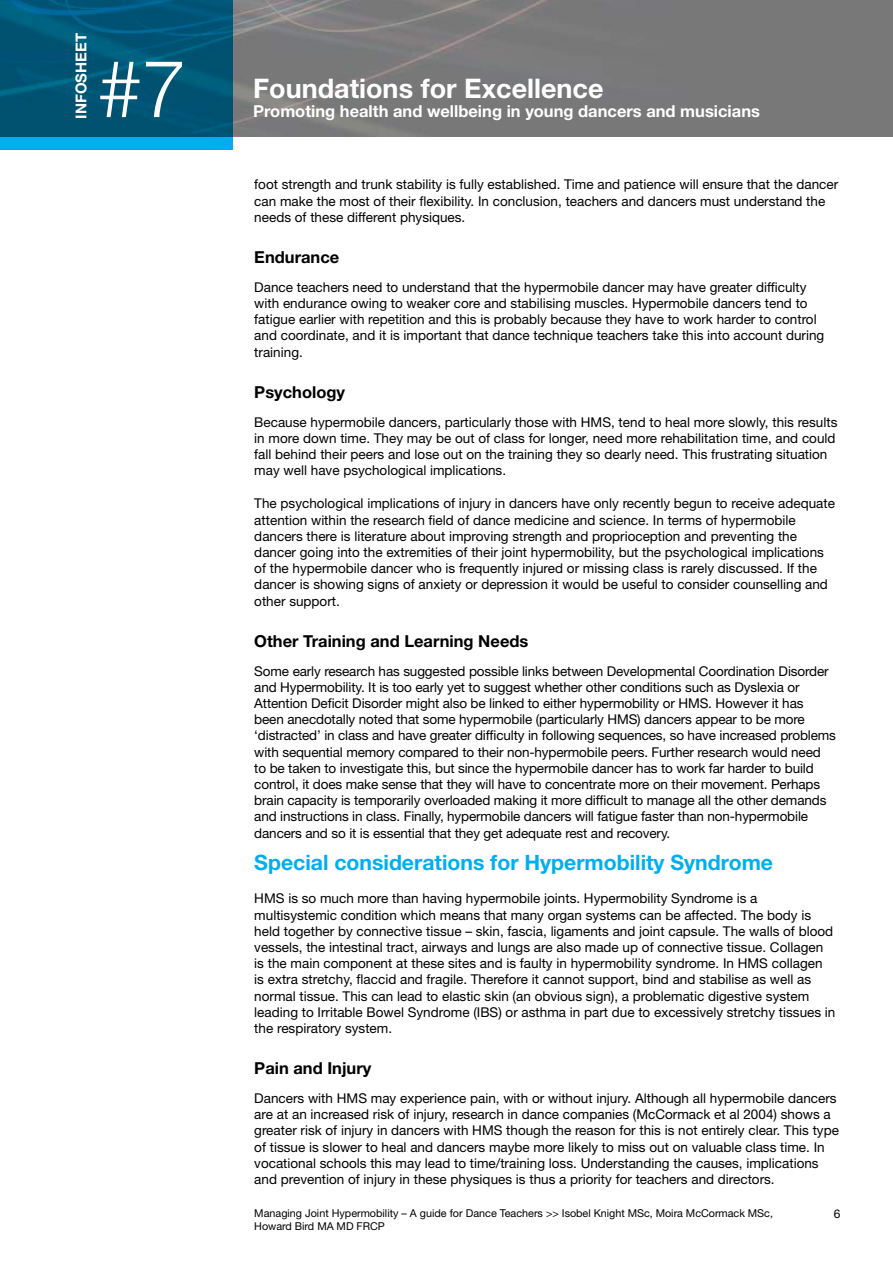
<style>
.page{position:relative;width:893px;height:1263px;background:#fff}
.page>*{position:absolute;margin:0;border:0;box-sizing:border-box;transform-origin:0 0}
.t1{font:300 79.95px "Helvetica Neue LT Std";color:#fff}
.t2{font:700 27px "Helvetica Neue LT Std";color:#fff}
.t3{font:700 21.15px "Helvetica Neue East A";color:#00aeef}
.t4{font:700 16.5px "Helvetica Neue LT Std";color:#000}
.t5{font:700 16.5px "Helvetica Neue LT Std";color:#fff}
.t6{font:700 15px "Helvetica Neue LT Std";color:#fff}
.t7{font:13.5px/16.2px "Helvetica Neue LT Std";color:#000}
.t8{font:12px "Helvetica Neue LT Std";color:#000}
.t9{font:10.8px "Helvetica Neue LT Std";letter-spacing:-.005em;color:#000}
</style>
<div class="page">
<img style="left:232px;top:0;width:661px;height:137px">
<svg style="left:0;top:0;width:232px;height:150px;background:#005d81"></svg>
<p class="t6" style="left:72px;top:119px;width:87px;rotate:-90deg">INFOSHEET</p>
<h1 class="t1" style="left:97px;top:40px;width:90px">#7</h1>
<h2 class="t2" style="left:253px;top:71px;width:352px">Foundations for Excellence</h2>
<p class="t5" style="left:253px;top:101px;width:508px">Promoting health and wellbeing in young dancers and musicians</p>
<p class="t7" style="left:254px;top:176px;width:585px">foot strength and trunk stability is fully established. Time and patience will ensure that the dancer can make the most of their flexibility. In conclusion, teachers and dancers must understand the needs of these different physiques.</p>
<p class="t4" style="left:254px;top:247px;width:86px">Endurance</p>
<p class="t7" style="left:254px;top:279px;width:571px">Dance teachers need to understand that the hypermobile dancer may have greater difficulty with endurance owing to weaker core and stabilising muscles. Hypermobile dancers tend to fatigue earlier with repetition and this is probably because they have to work harder to control and coordinate, and it is important that dance technique teachers take this into account during training.</p>
<p class="t4" style="left:254px;top:381px;width:92px">Psychology</p>
<p class="t7" style="left:254px;top:413px;width:585px">Because hypermobile dancers, particularly those with HMS, tend to heal more slowly, this results in more down time. They may be out of class for longer, need more rehabilitation time, and could fall behind their peers and lose out on the training they so dearly need. This frustrating situation may well have psychological implications.</p>
<p class="t7" style="left:254px;top:495px;width:582px">The psychological implications of injury in dancers have only recently begun to receive adequate attention within the research field of dance medicine and science. In terms of hypermobile dancers there is literature about improving strength and proprioception and preventing the dancer going into the extremities of their joint hypermobility, but the psychological implications of the hypermobile dancer who is frequently injured or missing class is rarely discussed. If the dancer is showing signs of anxiety or depression it would be useful to consider counselling and other support.</p>
<p class="t4" style="left:254px;top:630px;width:276px">Other Training and Learning Needs</p>
<p class="t7" style="left:254px;top:662px;width:583px">Some early research has suggested possible links between Developmental Coordination Disorder and Hypermobility. It is too early yet to suggest whether other conditions such as Dyslexia or Attention Deficit Disorder might also be linked to either hypermobility or HMS. However it has been anecdotally noted that some hypermobile (particularly HMS) dancers appear to be more ‘distracted’ in class and have greater difficulty in following sequences, so have increased problems with sequential memory compared to their non-hypermobile peers. Further research would need to be taken to investigate this, but since the hypermobile dancer has to work far harder to build control, it does make sense that they will have to concentrate more on their movement. Perhaps brain capacity is temporarily overloaded making it more difficult to manage all the other demands and instructions in class. Finally, hypermobile dancers will fatigue faster than non-hypermobile dancers and so it is essential that they get adequate rest and recovery.</p>
<h3 class="t3" style="left:254px;top:849px;width:520px">Special considerations for Hypermobility Syndrome</h3>
<p class="t7" style="left:254px;top:890px;width:583px">HMS is so much more than having hypermobile joints. Hypermobility Syndrome is a multisystemic condition which means that many organ systems can be affected. The body is held together by connective tissue – skin, fascia, ligaments and joint capsule. The walls of blood vessels, the intestinal tract, airways and lungs are also made up of connective tissue. Collagen is the main component at these sites and is faulty in hypermobility syndrome. In HMS collagen is extra stretchy, flaccid and fragile. Therefore it cannot support, bind and stabilise as well as normal tissue. This can lead to elastic skin (an obvious sign), a problematic digestive system leading to Irritable Bowel Syndrome (IBS) or asthma in part due to excessively stretchy tissues in the respiratory system.</p>
<p class="t4" style="left:254px;top:1058px;width:119px">Pain and Injury</p>
<p class="t7" style="left:254px;top:1090px;width:586px">Dancers with HMS may experience pain, with or without injury. Although all hypermobile dancers are at an increased risk of injury, research in dance companies (McCormack et al 2004) shows a greater risk of injury in dancers with HMS though the reason for this is not entirely clear. This type of tissue is slower to heal and dancers maybe more likely to miss out on valuable class time. In vocational schools this may lead to time/training loss. Understanding the causes, implications and prevention of injury in these physiques is thus a priority for teachers and directors.</p>
<p class="t9" style="left:254px;top:1206px;width:520px">Managing Joint Hypermobility – A guide for Dance Teachers &gt;&gt; Isobel Knight MSc, Moira McCormack MSc,</p>
<p class="t8" style="left:834px;top:1206px;width:8px">6</p>
<p class="t9" style="left:254px;top:1219px;width:132px">Howard Bird MA MD FRCP</p>
</div>
